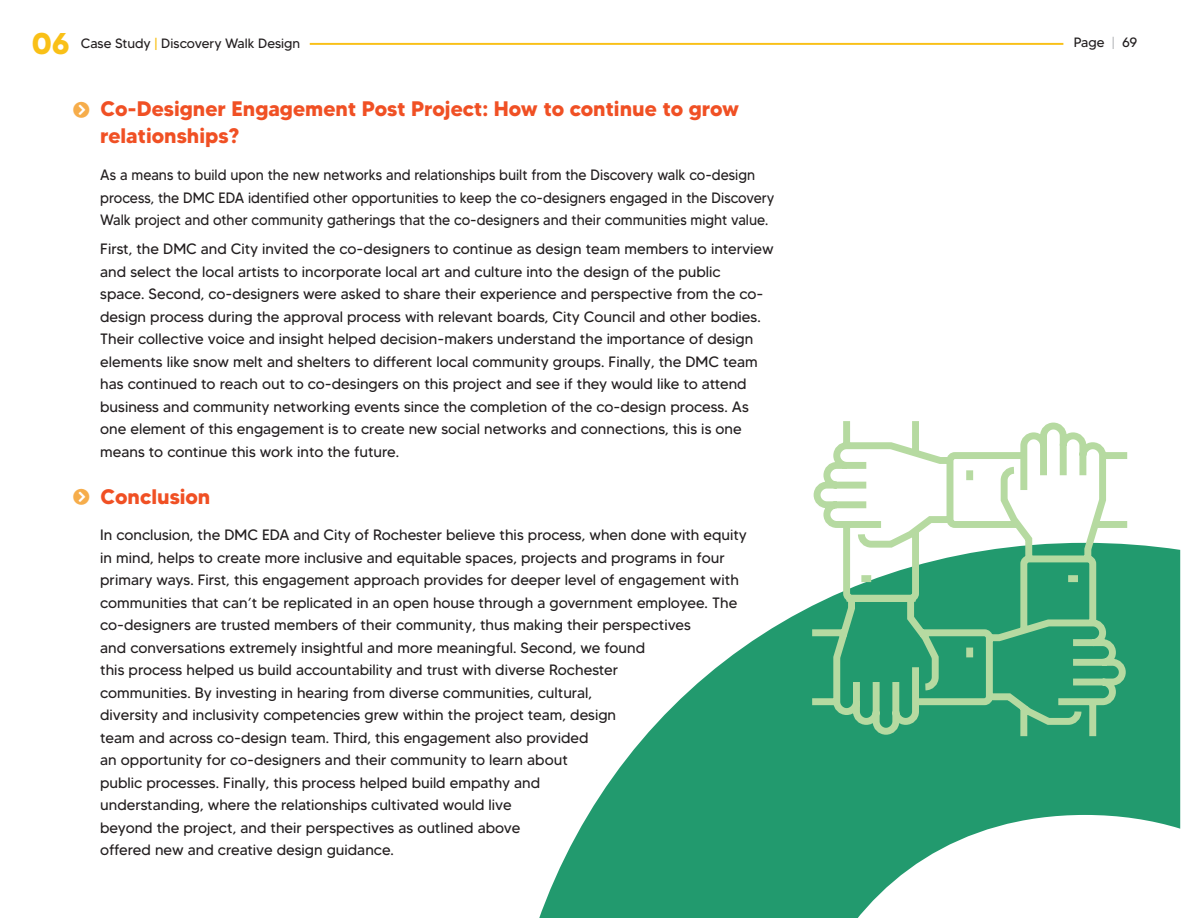
<style>
.page{position:relative;width:1188px;height:918px;background:#fff}
.page>*{position:absolute;margin:0;border:0;box-sizing:border-box;transform-origin:0 0}
.t1{font:700 30px "MADETOMMY";color:#f9c017}
.t2{font:700 21px/27px "MADETOMMY";color:#f05024}
.t3{font:15px/22.5px "MADETOMMY";color:#231f20}
.t4{font:15px/22.5px "MADETOMMY";color:#231f20;scale:.94 1}
.t5{font:13.5px "MADETOMMY";color:#231f20}
.s1{color:#f9c017}
.s2{color:#bcbdc0}
</style>
<div class="page">
<svg style="left:539px;top:544px;width:641px;height:374px;fill:#229a6e"></svg>
<svg style="left:805px;top:421px;width:329px;height:322px"></svg>
<hr style="left:310px;top:43px;width:753px;height:2px;background:#f9c017">
<p class="t1" style="left:32px;top:25px;width:40px">06</p>
<p class="t5" style="left:81px;top:35px;width:221px">Case Study <span class="s1">|</span> Discovery Walk Design</p>
<p class="t5" style="left:1074px;top:34px;width:65px">Page <span class="s2">|</span> 69</p>
<p class="t2" style="left:100px;top:95px;width:640px">Co-Designer Engagement Post Project: How to continue to grow relationships?</p>
<p class="t4" style="left:100px;top:164px;width:719px">As a means to build upon the new networks and relationships built from the Discovery walk co-design process, the DMC EDA identified other opportunities to keep the co-designers engaged in the Discovery<br>Walk project and other community gatherings that the co-designers and their communities might value.</p>
<p class="t3" style="left:100px;top:238px;width:675px">First, the DMC and City invited the co-designers to continue as design team members to interview and select the local artists to incorporate local art and culture into the design of the public<br>space. Second, co-designers were asked to share their experience and perspective from the co&shy;design process during the approval process with relevant boards, City Council and other bodies.<br>Their collective voice and insight helped decision-makers understand the importance of design elements like snow melt and shelters to different local community groups. Finally, the DMC team has continued to reach out to co-desingers on this project and see if they would like to attend business and community networking events since the completion of the co-design process. As one element of this engagement is to create new social networks and connections, this is one means to continue this work into the future.</p>
<p class="t2" style="left:101px;top:483px;width:111px">Conclusion</p>
<p class="t3" style="left:100px;top:524px;width:648px">In conclusion, the DMC EDA and City of Rochester believe this process, when done with equity in mind, helps to create more inclusive and equitable spaces, projects and programs in four primary ways. First, this engagement approach provides for deeper level of engagement with communities that can’t be replicated in an open house through a government employee. The co-designers are trusted members of their community, thus making their perspectives<br>and conversations extremely insightful and more meaningful. Second, we found<br>this process helped us build accountability and trust with diverse Rochester<br>communities. By investing in hearing from diverse communities, cultural,<br>diversity and inclusivity competencies grew within the project team, design<br>team and across co-design team. Third, this engagement also provided<br>an opportunity for co-designers and their community to learn about<br>public processes. Finally, this process helped build empathy and<br>understanding, where the relationships cultivated would live<br>beyond the project, and their perspectives as outlined above<br>offered new and creative design guidance.</p>
</div>
